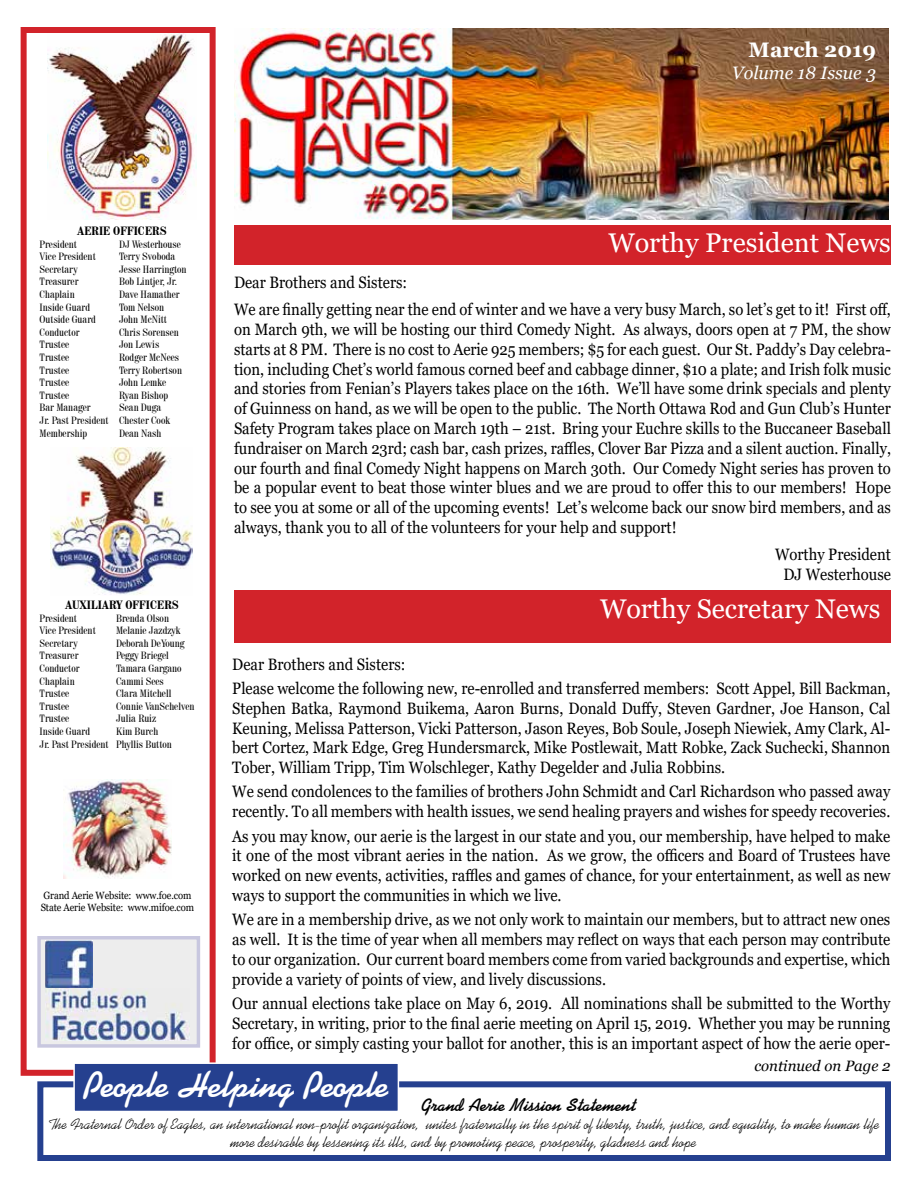
<style>
.page{position:relative;width:918px;height:1188px;background:#fff}
.page>*{position:absolute;margin:0;border:0;box-sizing:border-box;transform-origin:0 0}
.t1{font:700 36px "Kaufmann BT";color:#fff}
.t2{font:27px "Georgia";color:#fff}
.t3{font:700 21px "Georgia";color:#fff}
.t4{font:700 18px "Kaufmann BT";color:#000}
.t5{font:italic 18px "Georgia";color:#fff}
.t6{font:16.5px/19.8px "Georgia";color:#000;text-align:justify;scale:.9 1}
.t7{font:15px/18px "Kaufmann BT";color:#000;text-align:center}
.t8{font:italic 15px "Georgia";color:#000}
.t9{font:700 condensed 12px "Century 725 BT";color:#000}
.t10{font:condensed 10.5px/12.6px "Century 725 BT";color:#000}
.t11{font:10.5px/12.6px "Georgia";letter-spacing:-.01em;color:#000;scale:.9 1}
</style>
<div class="page">
<img style="left:48px;top:34px;width:148px;height:185px">
<div style="left:21px;top:27px;width:195px;height:1049px;border:6px solid #d2232a"></div>
<img style="left:50px;top:447px;width:143px;height:148px">
<div style="left:234px;top:225px;width:657px;height:40px;background:#d2232a"></div>
<img style="left:234px;top:29px;width:655px;height:190px">
<div style="left:37px;top:1081px;width:854px;height:80px;border:6px solid #25408f"></div>
<div style="left:73px;top:1062px;width:326px;height:50px;background:#25408f;border:2px solid #fff"></div>
<div style="left:234px;top:590px;width:657px;height:53px;background:#d2232a"></div>
<div style="left:37px;top:936px;width:163px;height:112px;background:#ededed;border:3px solid #c8c7df"></div>
<img style="left:46px;top:941px;width:46px;height:47px">
<img style="left:46px;top:988px;width:142px;height:52px">
<img style="left:63px;top:780px;width:109px;height:98px">
<p class="t3" style="left:749px;top:37px;width:129px">March 2019</p>
<p class="t5" style="left:732px;top:61px;width:146px">Volume 18 Issue 3</p>
<p class="t9" style="left:77px;top:224px;width:91px">AERIE OFFICERS</p>
<p class="t10" style="left:40px;top:237px;width:39px">President</p>
<p class="t10" style="left:119px;top:237px;width:63px">DJ Westerhouse</p>
<p class="t10" style="left:40px;top:250px;width:58px">Vice President</p>
<p class="t10" style="left:119px;top:250px;width:58px">Terry Svoboda</p>
<p class="t10" style="left:40px;top:263px;width:40px">Secretary</p>
<p class="t10" style="left:119px;top:263px;width:69px">Jesse Harrington</p>
<p class="t10" style="left:40px;top:275px;width:40px">Treasurer</p>
<p class="t10" style="left:119px;top:275px;width:59px">Bob Lintjer, Jr.</p>
<p class="t10" style="left:40px;top:288px;width:37px">Chaplain</p>
<p class="t10" style="left:119px;top:288px;width:62px">Dave Hamather</p>
<p class="t10" style="left:40px;top:300px;width:52px">Inside Guard</p>
<p class="t10" style="left:119px;top:300px;width:47px">Tom Nelson</p>
<p class="t10" style="left:40px;top:313px;width:58px">Outside Guard</p>
<p class="t10" style="left:119px;top:313px;width:49px">John McNitt</p>
<p class="t10" style="left:40px;top:326px;width:41px">Conductor</p>
<p class="t10" style="left:119px;top:326px;width:61px">Chris Sorensen</p>
<p class="t10" style="left:40px;top:338px;width:31px">Trustee</p>
<p class="t10" style="left:119px;top:338px;width:42px">Jon Lewis</p>
<p class="t10" style="left:40px;top:351px;width:31px">Trustee</p>
<p class="t10" style="left:119px;top:351px;width:62px">Rodger McNees</p>
<p class="t10" style="left:40px;top:363px;width:31px">Trustee</p>
<p class="t10" style="left:119px;top:363px;width:64px">Terry Robertson</p>
<p class="t10" style="left:40px;top:376px;width:31px">Trustee</p>
<p class="t10" style="left:119px;top:376px;width:49px">John Lemke</p>
<p class="t10" style="left:40px;top:389px;width:31px">Trustee</p>
<p class="t10" style="left:119px;top:389px;width:51px">Ryan Bishop</p>
<p class="t10" style="left:40px;top:401px;width:53px">Bar Manager</p>
<p class="t10" style="left:40px;top:401px;width:132px;text-indent:79px">Sean Duga<br>Jr. Past President Chester Cook<br>Membership</p>
<p class="t10" style="left:119px;top:426px;width:44px">Dean Nash</p>
<h2 class="t2" style="left:608px;top:227px;width:284px">Worthy President News</h2>
<p class="t6" style="left:234px;top:269px;width:731px;line-height:27.3px">Dear Brothers and Sisters:<br>We are finally getting near the end of winter and we have a very busy March, so let’s get to it! First off,</p>
<p class="t6" style="left:234px;top:320px;width:732px">on March 9th, we will be hosting our third Comedy Night. As always, doors open at 7 PM, the show starts at 8 PM. There is no cost to Aerie 925 members; $5 for each guest. Our St. Paddy’s Day celebra&shy;tion, including Chet’s world famous corned beef and cabbage dinner, $10 a plate; and Irish folk music and stories from Fenian’s Players takes place on the 16th. We’ll have some drink specials and plenty of Guinness on hand, as we will be open to the public. The North Ottawa Rod and Gun Club’s Hunter Safety Program takes place on March 19th – 21st. Bring your Euchre skills to the Buccaneer Baseball fundraiser on March 23rd; cash bar, cash prizes, raffles, Clover Bar Pizza and a silent auction. Finally, our fourth and final Comedy Night happens on March 30th. Our Comedy Night series has proven to be a popular event to beat those winter blues and we are proud to offer this to our members! Hope to see you at some or all of the upcoming events! Let’s welcome back our snow bird members, and as always, thank you to all of the volunteers for your help and support!</p>
<p class="t6" style="left:775px;top:545px;width:130px;text-align:center">Worthy President<br>DJ Westerhouse</p>
<h2 class="t2" style="left:600px;top:593px;width:282px">Worthy Secretary News</h2>
<p class="t6" style="left:232px;top:652px;width:733px;line-height:24.3px">Dear Brothers and Sisters:<br>Please welcome the following new, re-enrolled and transferred members: Scott Appel, Bill Backman,</p>
<p class="t6" style="left:232px;top:699px;width:733px">Stephen Batka, Raymond Buikema, Aaron Burns, Donald Duffy, Steven Gardner, Joe Hanson, Cal Keuning, Melissa Patterson, Vicki Patterson, Jason Reyes, Bob Soule, Joseph Niewiek, Amy Clark, Al&shy;bert Cortez, Mark Edge, Greg Hundersmarck, Mike Postlewait, Matt Robke, Zack Suchecki, Shannon Tober, William Tripp, Tim Wolschleger, Kathy Degelder and Julia Robbins.</p>
<p class="t6" style="left:232px;top:782px;width:733px">We send condolences to the families of brothers John Schmidt and Carl Richardson who passed away recently. To all members with health issues, we send healing prayers and wishes for speedy recoveries.</p>
<p class="t6" style="left:232px;top:826px;width:733px">As you may know, our aerie is the largest in our state and you, our membership, have helped to make it one of the most vibrant aeries in the nation. As we grow, the officers and Board of Trustees have worked on new events, activities, raffles and games of chance, for your entertainment, as well as new ways to support the communities in which we live.</p>
<p class="t6" style="left:232px;top:910px;width:733px">We are in a membership drive, as we not only work to maintain our members, but to attract new ones as well. It is the time of year when all members may reflect on ways that each person may contribute to our organization. Our current board members come from varied backgrounds and expertise, which provide a variety of points of view, and lively discussions.</p>
<p class="t6" style="left:232px;top:994px;width:733px">Our annual elections take place on May 6, 2019. All nominations shall be submitted to the Worthy Secretary, in writing, prior to the final aerie meeting on April 15, 2019. Whether you may be running for office, or simply casting your ballot for another, this is an important aspect of how the aerie oper-</p>
<p class="t8" style="left:754px;top:1056px;width:138px">continued on Page 2</p>
<p class="t9" style="left:65px;top:598px;width:115px">AUXILIARY OFFICERS</p>
<p class="t10" style="left:40px;top:611px;width:39px">President</p>
<p class="t10" style="left:116px;top:611px;width:54px">Brenda Olson</p>
<p class="t10" style="left:40px;top:624px;width:58px">Vice President</p>
<p class="t10" style="left:116px;top:624px;width:66px">Melanie Jazdzyk</p>
<p class="t10" style="left:40px;top:637px;width:40px">Secretary</p>
<p class="t10" style="left:116px;top:637px;width:70px">Deborah DeYoung</p>
<p class="t10" style="left:40px;top:649px;width:40px">Treasurer</p>
<p class="t10" style="left:116px;top:649px;width:54px">Peggy Briegel</p>
<p class="t10" style="left:40px;top:662px;width:41px">Conductor</p>
<p class="t10" style="left:116px;top:662px;width:67px">Tamara Gargano</p>
<p class="t10" style="left:40px;top:674px;width:37px">Chaplain</p>
<p class="t10" style="left:116px;top:674px;width:49px">Cammi Sees</p>
<p class="t10" style="left:40px;top:687px;width:31px">Trustee</p>
<p class="t10" style="left:116px;top:687px;width:57px">Clara Mitchell</p>
<p class="t10" style="left:40px;top:700px;width:31px">Trustee</p>
<p class="t10" style="left:116px;top:700px;width:80px">Connie VanSchelven</p>
<p class="t10" style="left:40px;top:712px;width:31px">Trustee</p>
<p class="t10" style="left:116px;top:712px;width:42px">Julia Ruiz</p>
<p class="t10" style="left:40px;top:725px;width:52px">Inside Guard</p>
<p class="t10" style="left:40px;top:725px;width:134px;text-indent:77px">Kim Burch<br>Jr. Past President Phyllis Button</p>
<p class="t11" style="left:41px;top:889px;width:172px">Grand Aerie Website: www.foe.com<br>State Aerie Website: www.mifoe.com</p>
<h1 class="t1" style="left:83px;top:1063px;width:307px">People Helping People</h1>
<p class="t4" style="left:421px;top:1094px;width:216px">Grand Aerie Mission Statement</p>
<p class="t7" style="left:48px;top:1115px;width:833px">The Fraternal Order of Eagles, an international non-profit organization, unites fraternally in the spirit of liberty, truth, justice, and equality, to make human life more desirable by lessening its ills, and by promoting peace, prosperity, gladness and hope</p>
</div>
